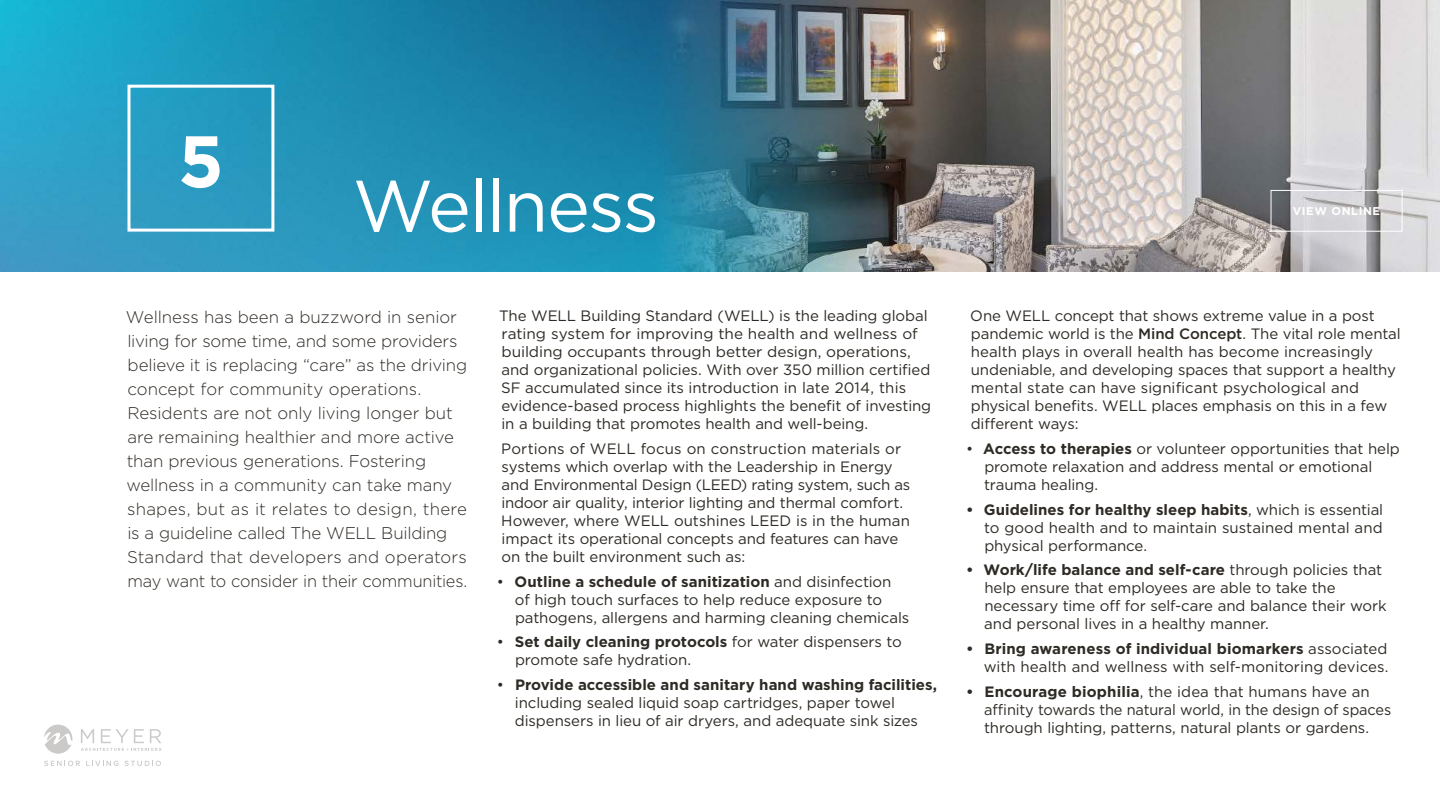
<style>
.page{position:relative;width:1440px;height:810px;background:#fff}
.page>*{position:absolute;margin:0;border:0;box-sizing:border-box;transform-origin:0 0}
.t1{font:72.75px "Gotham";letter-spacing:-.025em;color:#fff}
.t2{font:700 72.75px "Gotham";color:#fff}
.t3{font:300 16.88px/24px "Gotham";letter-spacing:-.005em;color:#2e2a25}
.t4{font:15px/18px "Gotham";letter-spacing:-.005em;color:#2e2a25}
.t5{font:700 11.25px "Gotham";letter-spacing:.055em;color:#fff}
.s1{font-weight:700}
.s2{font-weight:500}
</style>
<div class="page">
<img style="left:0;top:0;width:1440px;height:271px">
<div style="left:128px;top:85px;width:146px;height:147px;border:3px solid #fff"></div>
<svg style="left:44px;top:725px;width:28px;height:29px"></svg>
<svg style="left:81px;top:729px;width:80px;height:22px"></svg>
<svg style="left:44px;top:761px;width:36px;height:5px"></svg>
<svg style="left:86px;top:761px;width:32px;height:5px"></svg>
<svg style="left:125px;top:761px;width:36px;height:5px"></svg>
<div style="left:1271px;top:190px;width:131px;height:42px;border:1px solid #fff"></div>
<h1 class="t2" style="left:178px;top:113px;width:47px">5</h1>
<h1 class="t1" style="left:353px;top:159px;width:308px">Wellness</h1>
<p class="t3" style="left:126px;top:304px;width:343px">Wellness has been a buzzword in senior living for some time, and some providers believe it is replacing “care” as the driving concept for community operations.<br>Residents are not only living longer but are remaining healthier and more active than previous generations. Fostering wellness in a community can take many shapes, but as it relates to design, there is a guideline called The WELL Building Standard that developers and operators may want to consider in their communities.</p>
<p class="t4" style="left:499px;top:307px;width:434px">The WELL Building Standard (WELL) is the leading global rating system for improving the health and wellness of building occupants through better design, operations, and organizational policies. With over 350 million certified SF accumulated since its introduction in late 2014, this evidence-based process highlights the benefit of investing in a building that promotes health and well-being.</p>
<p class="t4" style="left:501px;top:439px;width:411px">Portions of WELL focus on construction materials or systems which overlap with the Leadership in Energy and Environmental Design (LEED) rating system, such as indoor air quality, interior lighting and thermal comfort.<br>However, where WELL outshines LEED is in the human impact its operational concepts and features can have on the built environment such as:</p>
<p class="t4" style="left:515px;top:572px;width:396px;text-indent:-18px">• <span class="s1">Outline a schedule of sanitization</span> and disinfection of high touch surfaces to help reduce exposure to pathogens, allergens and harming cleaning chemicals</p>
<p class="t4" style="left:515px;top:633px;width:388px;text-indent:-18px">• <span class="s1">Set daily cleaning protocols</span> for water dispensers to promote safe hydration.</p>
<p class="t4" style="left:515px;top:676px;width:424px;text-indent:-18px">• <span class="s1">Provide accessible and sanitary hand washing facilities, </span>including sealed liquid soap cartridges, paper towel dispensers in lieu of air dryers, and adequate sink sizes</p>
<p class="t5" style="left:1293px;top:204px;width:89px">VIEW ONLINE</p>
<p class="t4" style="left:970px;top:307px;width:432px">One WELL concept that shows extreme value in a post pandemic world is the <span class="s2">Mind Concept</span>. The vital role mental health plays in overall health has become increasingly undeniable, and developing spaces that support a healthy mental state can have significant psychological and physical benefits. WELL places emphasis on this in a few different ways:</p>
<p class="t4" style="left:984px;top:439px;width:417px;text-indent:-18px">• <span class="s1">Access to therapies</span> or volunteer opportunities that help promote relaxation and address mental or emotional trauma healing.</p>
<p class="t4" style="left:984px;top:500px;width:401px;text-align:justify;text-indent:-18px"><span class="s1">• Guidelines for healthy sleep habits</span>, which is essential to good health and to maintain sustained mental and physical performance.</p>
<p class="t4" style="left:984px;top:561px;width:404px;text-indent:-18px"><span class="s1">• Work/life balance and self-care</span> through policies that help ensure that employees are able to take the necessary time off for self-care and balance their work and personal lives in a healthy manner.</p>
<p class="t4" style="left:966px;top:640px;width:424px;text-align:right"><span class="s1">• Bring awareness of individual biomarkers</span> associated with health and wellness with self-monitoring devices.</p>
<p class="t4" style="left:984px;top:682px;width:409px;text-indent:-18px"><span class="s1">• Encourage biophilia</span>, the idea that humans have an affinity towards the natural world, in the design of spaces through lighting, patterns, natural plants or gardens.</p>
</div>
